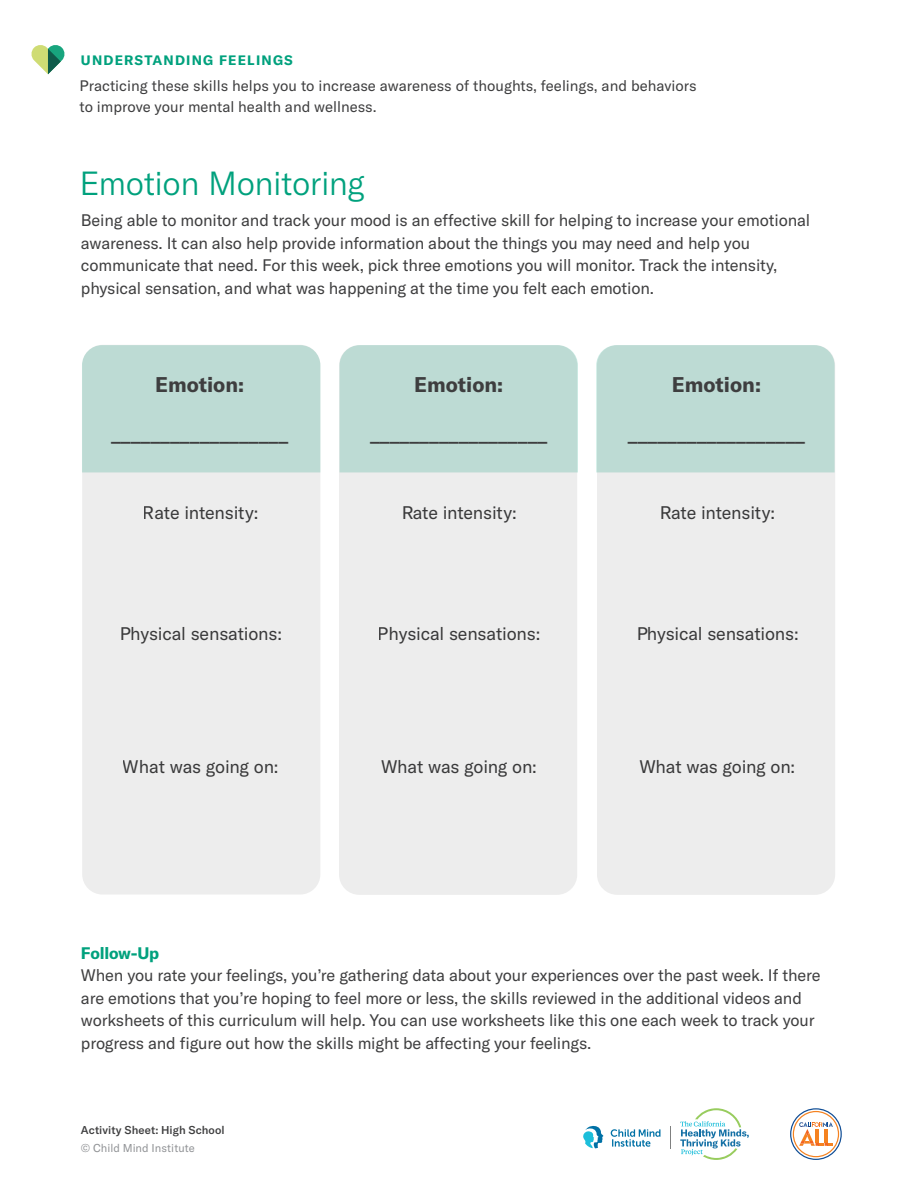
<style>
.page{position:relative;width:918px;height:1188px;background:#fff}
.page>*{position:absolute;margin:0;border:0;box-sizing:border-box;transform-origin:0 0}
.header1{font:300 33px "GT America";letter-spacing:-.015em;color:#00a17d}
.t1{font:700 21px "GT America";color:#3e3e3f}
.t2{font:18px "GT America";letter-spacing:-.01em;color:#3e3e3f}
.New_Intro_End{font:16.5px/22.5px "GT America";letter-spacing:-.01em;color:#3e3e3f}
.New_Body_2{font:15px/21px "GT America";color:#3e3e3f}
.New_Intro_End-2{font:700 13.5px "GT America";letter-spacing:.09em;color:#00a17d}
.header1-2{font:500 11.25px "GT America";letter-spacing:.01em;color:#3e3e3f}
.t3{font:11.25px "GT America";letter-spacing:.005em;color:#919396}
.s1{font-weight:700;color:#00a17d}
</style>
<div class="page">
<svg style="left:670px;top:1126px;width:1px;height:22px"></svg>
<svg style="left:680px;top:1108px;width:69px;height:52px"></svg>
<svg style="left:611px;top:1129px;width:49px;height:18px"></svg>
<svg style="left:583px;top:1125px;width:21px;height:23px"></svg>
<svg style="left:790px;top:1108px;width:52px;height:52px"></svg>
<svg style="left:31px;top:45px;width:34px;height:29px"></svg>
<div style="left:597px;top:345px;width:238px;height:550px;background:#ededed;border-radius:20px"></div>
<div style="left:339px;top:345px;width:238px;height:550px;background:#ededed;border-radius:20px"></div>
<div style="left:82px;top:345px;width:238px;height:550px;background:#ededed;border-radius:20px"></div>
<div style="left:82px;top:345px;width:238px;height:127px;background:#bddbd4"></div>
<div style="left:340px;top:345px;width:238px;height:127px;background:#bddbd4"></div>
<div style="left:596px;top:345px;width:239px;height:127px;background:#bddbd4"></div>
<p class="New_Intro_End-2" style="left:81px;top:51px;width:213px">UNDERSTANDING FEELINGS</p>
<p class="New_Body_2" style="left:79px;top:75px;width:619px">Practicing these skills helps you to increase awareness of thoughts, feelings, and behaviors to improve your mental health and wellness.</p>
<p class="header1" style="left:79px;top:164px;width:287px">Emotion Monitoring</p>
<p class="New_Intro_End" style="left:81px;top:209px;width:731px">Being able to monitor and track your mood is an effective skill for helping to increase your emotional awareness. It can also help provide information about the things you may need and help you communicate that need. For this week, pick three emotions you will monitor. Track the intensity, physical sensation, and what was happening at the time you felt each emotion.</p>
<p class="t1" style="left:155px;top:372px;width:91px">Emotion:</p>
<p class="t1" style="left:414px;top:372px;width:91px">Emotion:</p>
<p class="t1" style="left:672px;top:372px;width:91px">Emotion:</p>
<p class="t1" style="left:111px;top:420px;width:179px">__________________</p>
<p class="t1" style="left:370px;top:420px;width:179px">__________________</p>
<p class="t1" style="left:628px;top:420px;width:179px">__________________</p>
<p class="t2" style="left:143px;top:502px;width:117px">Rate intensity:</p>
<p class="t2" style="left:401px;top:502px;width:117px">Rate intensity:</p>
<p class="t2" style="left:660px;top:502px;width:117px">Rate intensity:</p>
<p class="t2" style="left:119px;top:623px;width:164px">Physical sensations:</p>
<p class="t2" style="left:378px;top:623px;width:164px">Physical sensations:</p>
<p class="t2" style="left:636px;top:623px;width:164px">Physical sensations:</p>
<p class="t2" style="left:123px;top:756px;width:157px">What was going on:</p>
<p class="t2" style="left:381px;top:756px;width:157px">What was going on:</p>
<p class="t2" style="left:639px;top:756px;width:157px">What was going on:</p>
<p class="New_Intro_End" style="left:81px;top:942px;width:741px"><span class="s1">Follow-Up<br></span>When you rate your feelings, you’re gathering data about your experiences over the past week. If there are emotions that you’re hoping to feel more or less, the skills reviewed in the additional videos and worksheets of this curriculum will help. You can use worksheets like this one each week to track your progress and figure out how the skills might be affecting your feelings.</p>
<p class="header1-2" style="left:81px;top:1123px;width:145px">Activity Sheet: High School</p>
<p class="t3" style="left:81px;top:1141px;width:115px">© Child Mind Institute</p>
</div>
